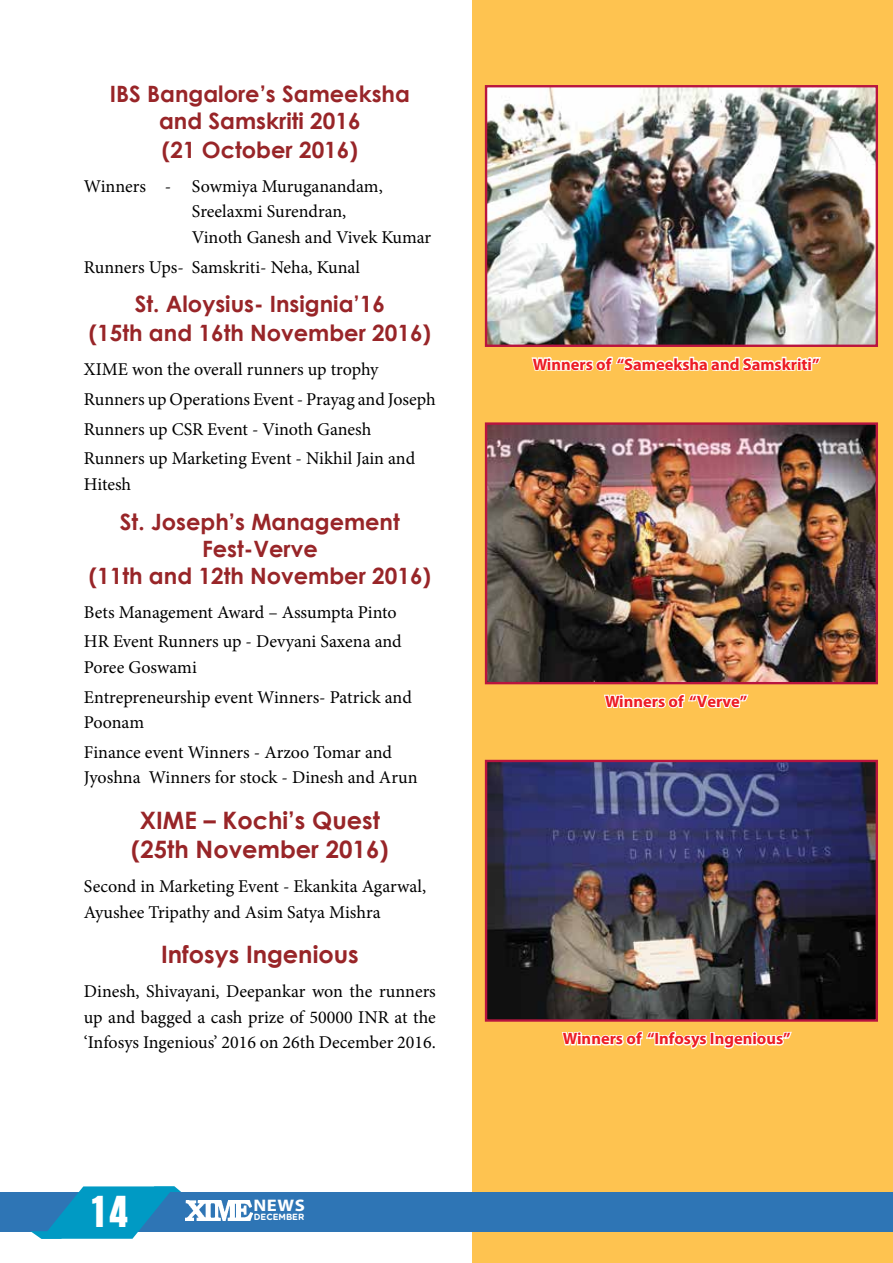
<style>
.page{position:relative;width:893px;height:1263px;background:#fff}
.page>*{position:absolute;margin:0;border:0;box-sizing:border-box;transform-origin:0 0}
.t1{font:39px "Aurora";color:#fff}
.t2{font:700 24px/28.8px "Century Gothic";color:#982528;text-align:center}
.t3{font:700 22.5px/27.9px "Century Gothic";color:#982528;text-align:center}
.t4{font:18px/29.7px "Minion Pro";letter-spacing:-.005em;color:#000}
.t5{font:700 16.8px "Myriad Pro";color:#fff;scale:1.12 1}
.t6{font:700 16.5px "Myriad Pro";color:#ed1d24}
.t7{font:700 9px "Gotham Rounded";color:#fff;scale:.96 1}
</style>
<div class="page">
<div style="left:472px;top:0;width:421px;height:1263px;background:#fec350"></div>
<img style="left:488px;top:88px;width:387px;height:256px">
<div style="left:485px;top:85px;width:393px;height:262px;border:2px solid #b9143f"></div>
<img style="left:488px;top:425px;width:387px;height:256px">
<div style="left:485px;top:422px;width:393px;height:262px;border:2px solid #b9143f"></div>
<img style="left:488px;top:763px;width:387px;height:256px">
<div style="left:485px;top:760px;width:393px;height:262px;border:2px solid #b9143f"></div>
<svg style="left:530px;top:318px;width:292px;height:127px"></svg>
<svg style="left:602px;top:655px;width:148px;height:128px"></svg>
<svg style="left:560px;top:992px;width:233px;height:58px"></svg>
<hr style="left:892px;top:617px;width:1px;height:124px;background:#fd0">
<div style="left:0;top:1192px;width:893px;height:39px;background:#2e75b5"></div>
<svg style="left:30px;top:1186px;width:155px;height:53px"></svg>
<img style="left:185px;top:1200px;width:68px;height:20px">
<p class="t3" style="left:110px;top:79px;width:302px">IBS Bangalore’s Sameeksha and Samskriti 2016<br>(21 October 2016)</p>
<p class="t4" style="left:192px;top:173px;width:241px;line-height:25.5px;text-indent:-108px">Winners - Sowmiya Muruganandam,<br>Sreelaxmi Surendran,<br>Vinoth Ganesh and Vivek Kumar</p>
<p class="t4" style="left:84px;top:252px;width:278px">Runners Ups- Samskriti- Neha, Kunal</p>
<p class="t3" style="left:89px;top:289px;width:344px;line-height:28.8px">St. Aloysius- Insignia’16<br>(15th and 16th November 2016)</p>
<p class="t4" style="left:84px;top:355px;width:353px">XIME won the overall runners up trophy Runners up Operations Event - Prayag and Joseph Runners up CSR Event - Vinoth Ganesh Runners up Marketing Event - Nikhil Jain and</p>
<p class="t4" style="left:84px;top:469px;width:49px">Hitesh</p>
<p class="t3" style="left:89px;top:507px;width:344px;line-height:27px">St. Joseph’s Management<br>Fest-Verve<br>(11th and 12th November 2016)</p>
<p class="t4" style="left:84px;top:597px;width:319px">Bets Management Award – Assumpta Pinto<br>HR Event Runners up - Devyani Saxena and</p>
<p class="t4" style="left:84px;top:652px;width:329px">Poree Goswami<br>Entrepreneurship event Winners- Patrick and</p>
<p class="t4" style="left:84px;top:708px;width:310px">Poonam<br>Finance event Winners - Arzoo Tomar and</p>
<p class="t4" style="left:84px;top:763px;width:335px">Jyoshna Winners for stock - Dinesh and Arun</p>
<h2 class="t2" style="left:131px;top:805px;width:259px">XIME – Kochi’s Quest (25th November 2016)</h2>
<p class="t4" style="left:84px;top:874px;width:344px;line-height:25.5px">Second in Marketing Event - Ekankita Agarwal,<br>Ayushee Tripathy and Asim Satya Mishra</p>
<h2 class="t2" style="left:161px;top:939px;width:199px">Infosys Ingenious</h2>
<p class="t4" style="left:84px;top:979px;width:353px;line-height:25.5px;text-align:justify">Dinesh, Shivayani, Deepankar won the runners up and bagged a cash prize of 50000 INR at the ‘Infosys Ingenious’ 2016 on 26th December 2016.</p>
<h1 class="t1" style="left:87px;top:1187px;width:44px">14</h1>
<p class="t5" style="left:253px;top:1195px;width:47px">News</p>
<p class="t7" style="left:254px;top:1210px;width:54px">DECEMBER</p>
<p class="t6" style="left:533px;top:353px;width:288px">Winners of “Sameeksha and Samskriti”</p>
<p class="t6" style="left:605px;top:691px;width:144px">Winners of “Verve”</p>
<p class="t6" style="left:563px;top:1028px;width:229px">Winners of “Infosys Ingenious”</p>
</div>
